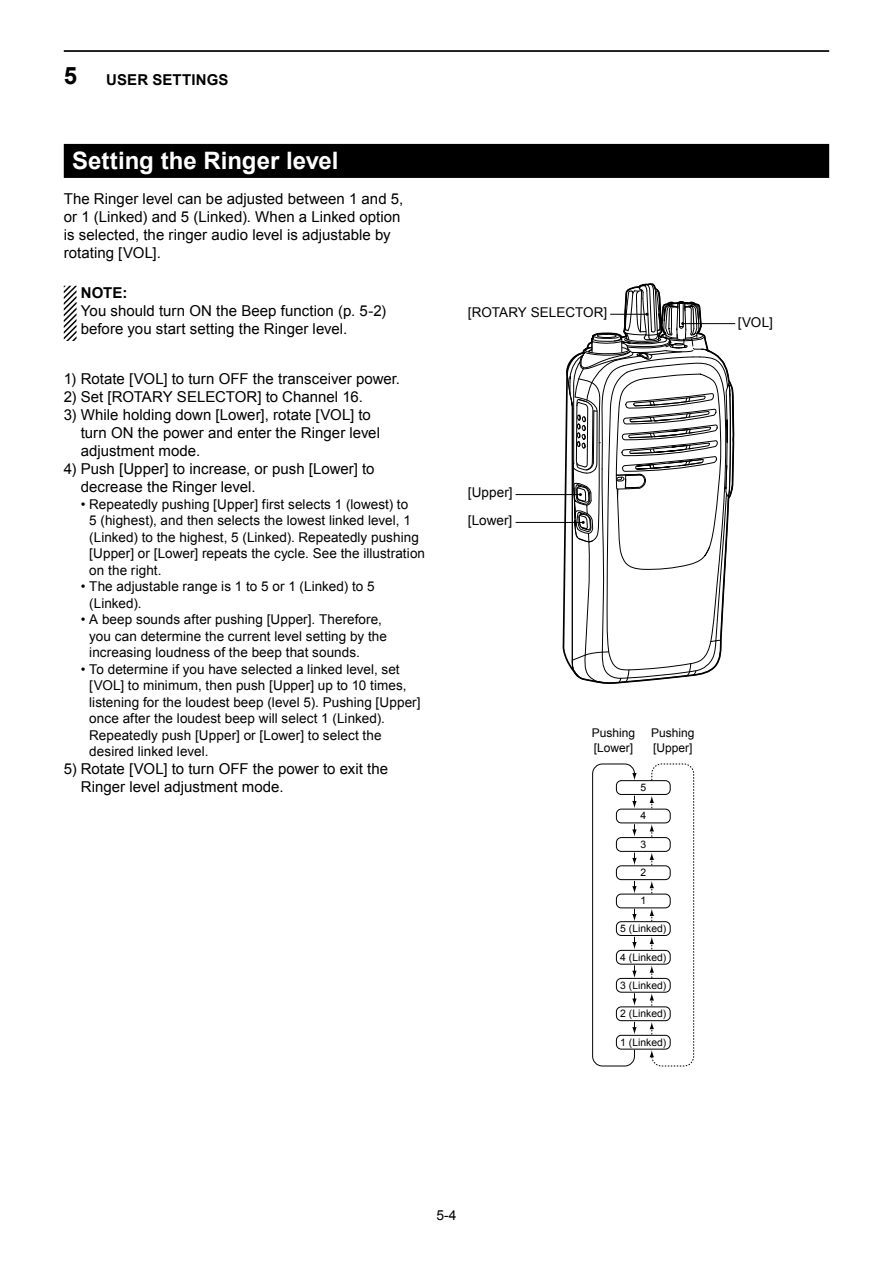
<style>
.page{position:relative;width:893px;height:1263px;background:#fff}
.page>*{position:absolute;margin:0;border:0;box-sizing:border-box;transform-origin:0 0}
.t1{font:700 24px "Arial";color:#fff}
.t2{font:15px/18px "Arial";letter-spacing:.005em;color:#000}
.t3{font:700 15px "Arial";letter-spacing:.005em;color:#000}
.t4{font:13.8px "Arial";color:#000}
.t5{font:13.5px/16.5px "Arial";letter-spacing:.005em;color:#000}
.t6{font:12px/15px "Arial";color:#000}
.t7{font:10.35px "Arial";color:#000}
.s1{font-size:24px}
</style>
<div class="page">
<hr style="left:64px;top:50px;width:765px;height:2px;background:#000">
<div style="left:64px;top:144px;width:765px;height:34px;background:#000"></div>
<hr style="left:516px;top:494px;width:64px;height:1px;background:#000">
<hr style="left:516px;top:522px;width:67px;height:1px;background:#000">
<hr style="left:683px;top:323px;width:52px;height:1px;background:#000">
<svg style="left:562px;top:283px;width:172px;height:400px"></svg>
<div style="left:616px;top:865px;width:55px;height:15px;border:1px solid #000;border-radius:5px"></div>
<div style="left:616px;top:780px;width:55px;height:15px;border:1px solid #000;border-radius:5px"></div>
<div style="left:616px;top:809px;width:55px;height:14px;border:1px solid #000;border-radius:5px"></div>
<div style="left:616px;top:837px;width:55px;height:15px;border:1px solid #000;border-radius:5px"></div>
<div style="left:616px;top:894px;width:55px;height:14px;border:1px solid #000;border-radius:5px"></div>
<div style="left:616px;top:921px;width:55px;height:15px;border:1px solid #000;border-radius:5px"></div>
<div style="left:616px;top:950px;width:55px;height:14px;border:1px solid #000;border-radius:5px"></div>
<div style="left:616px;top:978px;width:55px;height:14px;border:1px solid #000;border-radius:5px"></div>
<div style="left:616px;top:1006px;width:55px;height:15px;border:1px solid #000;border-radius:5px"></div>
<div style="left:616px;top:1035px;width:55px;height:14px;border:1px solid #000;border-radius:5px"></div>
<svg style="left:650px;top:763px;width:44px;height:304px"></svg>
<svg style="left:592px;top:763px;width:45px;height:304px"></svg>
<svg style="left:64px;top:286px;width:13px;height:55px"></svg>
<p class="t3" style="left:64px;top:70px;width:166px"><span class="s1">5</span> USER SETTINGS</p>
<h1 class="t1" style="left:72px;top:145px;width:268px">Setting the Ringer level</h1>
<p class="t2" style="left:64px;top:190px;width:341px">The Ringer level can be adjusted between 1 and 5, or 1 (Linked) and 5 (Linked). When a Linked option is selected, the ringer audio level is adjustable by rotating [VOL].</p>
<p class="t3" style="left:81px;top:282px;width:48px">NOTE:</p>
<p class="t2" style="left:81px;top:302px;width:307px">You should turn ON the Beep function (p. 5-2) before you start setting the Ringer level.</p>
<p class="t2" style="left:64px;top:370px;width:338px">1) Rotate [VOL] to turn OFF the transceiver power.</p>
<p class="t2" style="left:64px;top:388px;width:301px">2) Set [ROTARY SELECTOR] to Channel 16.</p>
<p class="t2" style="left:81px;top:406px;width:301px;text-indent:-17px">3) While holding down [Lower], rotate [VOL] to turn ON the power and enter the Ringer level adjustment mode.</p>
<p class="t2" style="left:81px;top:460px;width:295px;text-indent:-17px">4) Push [Upper] to increase, or push [Lower] to decrease the Ringer level.</p>
<p class="t5" style="left:89px;top:496px;width:337px;text-indent:-8px">• Repeatedly pushing [Upper] first selects 1 (lowest) to<br>5 (highest), and then selects the lowest linked level, 1 (Linked) to the highest, 5 (Linked). Repeatedly pushing [Upper] or [Lower] repeats the cycle. See the illustration on the right.</p>
<p class="t5" style="left:89px;top:578px;width:287px;text-indent:-8px">• The adjustable range is 1 to 5 or 1 (Linked) to 5 (Linked).</p>
<p class="t5" style="left:89px;top:611px;width:299px;text-indent:-8px">• A beep sounds after pushing [Upper]. Therefore, you can determine the current level setting by the increasing loudness of the beep that sounds.</p>
<p class="t5" style="left:89px;top:661px;width:333px;text-indent:-8px">• To determine if you have selected a linked level, set [VOL] to minimum, then push [Upper] up to 10 times, listening for the loudest beep (level 5). Pushing [Upper] once after the loudest beep will select 1 (Linked).<br>Repeatedly push [Upper] or [Lower] to select the desired linked level.</p>
<p class="t2" style="left:81px;top:760px;width:309px;text-indent:-17px">5) Rotate [VOL] to turn OFF the power to exit the<br>Ringer level adjustment mode.</p>
<p class="t5" style="left:468px;top:304px;width:141px">[ROTARY SELECTOR]</p>
<p class="t5" style="left:468px;top:479px;width:46px;line-height:27.6px">[Upper] [Lower]</p>
<p class="t6" style="left:592px;top:726px;width:45px">Pushing [Lower]</p>
<p class="t6" style="left:651px;top:726px;width:45px">Pushing [Upper]</p>
<p class="t7" style="left:640px;top:780px;width:7px">5</p>
<p class="t7" style="left:640px;top:809px;width:7px">4</p>
<p class="t7" style="left:640px;top:837px;width:7px">3</p>
<p class="t7" style="left:640px;top:865px;width:7px">2</p>
<p class="t7" style="left:640px;top:894px;width:7px">1</p>
<p class="t7" style="left:620px;top:921px;width:48px">5 (Linked)</p>
<p class="t7" style="left:620px;top:950px;width:48px">4 (Linked)</p>
<p class="t7" style="left:620px;top:978px;width:48px">3 (Linked)</p>
<p class="t7" style="left:620px;top:1007px;width:48px">2 (Linked)</p>
<p class="t7" style="left:620px;top:1035px;width:48px">1 (Linked)</p>
<p class="t5" style="left:738px;top:314px;width:36px">[VOL]</p>
<p class="t4" style="left:436px;top:1206px;width:21px">5-4</p>
</div>
